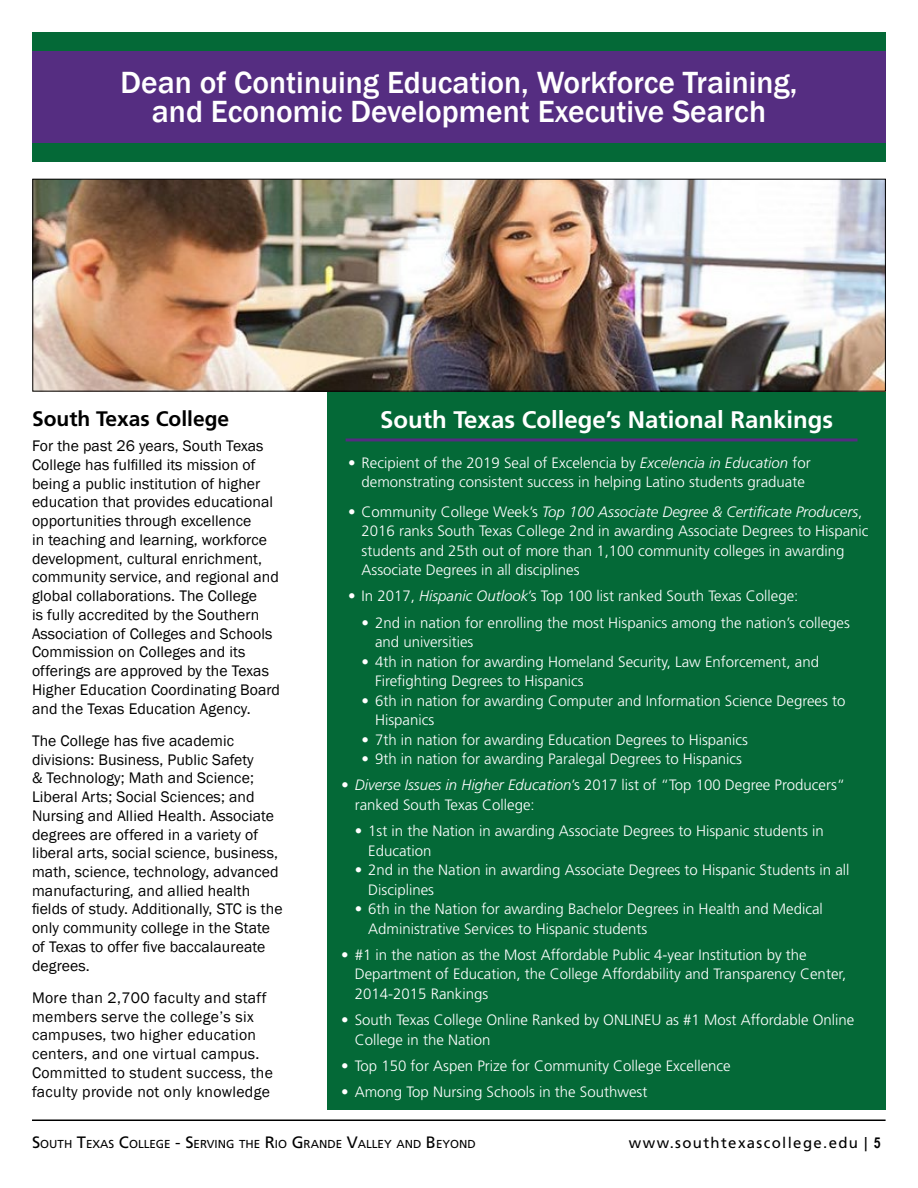
<style>
.page{position:relative;width:918px;height:1188px;background:#fff}
.page>*{position:absolute;margin:0;border:0;box-sizing:border-box;transform-origin:0 0}
.t1{font:500 31.5px/28.5px "Franklin Gothic";color:#fff;text-align:center}
.t2{font:700 24px "Frutiger";color:#fff}
.t3{font:700 21px "Frutiger";color:#000}
.t4{font:15.75px/18.8px "Franklin Gothic";letter-spacing:.005em;color:#000}
.t5{font:300 15px/19.5px "Frutiger";color:#fff}
.t6{font:15px "Frutiger";letter-spacing:.09em;color:#000}
.t7{font:11.55px "Frutiger";color:#000}
.s1{font-style:italic}
.s2{font-size:16.5px}
.s3{font-family:"Arial Narrow";font-weight:700}
</style>
<div class="page">
<hr style="left:32px;top:1120px;width:854px;height:1px;background:#000">
<div style="left:32px;top:51px;width:854px;height:92px;background:#552d81"></div>
<div style="left:32px;top:32px;width:854px;height:19px;background:#046937"></div>
<div style="left:32px;top:143px;width:854px;height:19px;background:#046937"></div>
<div style="left:328px;top:392px;width:558px;height:718px;background:#046937"></div>
<hr style="left:346px;top:438px;width:512px;height:3px;background:#552d81">
<img style="left:34px;top:181px;width:850px;height:209px">
<div style="left:32px;top:179px;width:854px;height:213px;border:1px solid #000"></div>
<h1 class="t1" style="left:121px;top:69px;width:678px">Dean of Continuing Education, Workforce Training, and Economic Development Executive Search</h1>
<h3 class="t3" style="left:32px;top:406px;width:199px">South Texas College</h3>
<p class="t4" style="left:32px;top:437px;width:249px">For the past 26 years, South Texas College has fulfilled its mission of being a public institution of higher education that provides educational opportunities through excellence<br>in teaching and learning, workforce development, cultural enrichment, community service, and regional and global collaborations. The College<br>is fully accredited by the Southern Association of Colleges and Schools Commission on Colleges and its offerings are approved by the Texas Higher Education Coordinating Board and the Texas Education Agency.</p>
<p class="t4" style="left:32px;top:732px;width:252px">The College has five academic divisions: Business, Public Safety<br>&amp; Technology; Math and Science; Liberal Arts; Social Sciences; and Nursing and Allied Health. Associate degrees are offered in a variety of liberal arts, social science, business, math, science, technology, advanced manufacturing, and allied health fields of study. Additionally, STC is the only community college in the State of Texas to offer five baccalaureate degrees.</p>
<p class="t4" style="left:32px;top:989px;width:242px">More than 2,700 faculty and staff members serve the college’s six campuses, two higher education centers, and one virtual campus.<br>Committed to student success, the faculty provide not only knowledge</p>
<h2 class="t2" style="left:380px;top:406px;width:455px">South Texas College’s National Rankings</h2>
<p class="t5" style="left:348px;top:453px;width:464px;text-align:center">• Recipient of the 2019 Seal of Excelencia by <span class="s1">Excelencia in Education</span> for demonstrating consistent success in helping Latino students graduate</p>
<p class="t5" style="left:362px;top:502px;width:509px;text-indent:-14px">• Community College Week’s <span class="s1">Top 100 Associate Degree &amp; Certificate Producers</span>, 2016 ranks South Texas College 2nd in awarding Associate Degrees to Hispanic students and 25th out of more than 1,100 community colleges in awarding Associate Degrees in all disciplines</p>
<p class="t5" style="left:348px;top:586px;width:452px">• In 2017, <span class="s1">Hispanic Outlook</span>’s Top 100 list ranked South Texas College:</p>
<p class="t5" style="left:375px;top:613px;width:476px;text-indent:-14px">• 2nd in nation for enrolling the most Hispanics among the nation’s colleges and universities</p>
<p class="t5" style="left:375px;top:652px;width:445px;text-indent:-14px">• 4th in nation for awarding Homeland Security, Law Enforcement, and<br>Firefighting Degrees to Hispanics</p>
<p class="t5" style="left:375px;top:691px;width:472px;text-indent:-14px">• 6th in nation for awarding Computer and Information Science Degrees to<br>Hispanics</p>
<p class="t5" style="left:362px;top:730px;width:388px">• 7th in nation for awarding Education Degrees to Hispanics</p>
<p class="t5" style="left:362px;top:749px;width:382px">• 9th in nation for awarding Paralegal Degrees to Hispanics</p>
<p class="t5" style="left:355px;top:775px;width:492px;text-indent:-14px"><span class="s1">• Diverse Issues in Higher Education</span>’s 2017 list of “Top 100 Degree Producers“ ranked South Texas College:</p>
<p class="t5" style="left:368px;top:821px;width:457px;text-indent:-14px">• 1st in the Nation in awarding Associate Degrees to Hispanic students in<br>Education</p>
<p class="t5" style="left:368px;top:860px;width:483px;text-indent:-14px">• 2nd in the Nation in awarding Associate Degrees to Hispanic Students in all<br>Disciplines</p>
<p class="t5" style="left:368px;top:899px;width:456px;text-indent:-14px">• 6th in the Nation for awarding Bachelor Degrees in Health and Medical<br>Administrative Services to Hispanic students</p>
<p class="t5" style="left:355px;top:945px;width:493px;text-indent:-14px">• #1 in the nation as the Most Affordable Public 4-year Institution by the<br>Department of Education, the College Affordability and Transparency Center,<br>2014-2015 Rankings</p>
<p class="t5" style="left:355px;top:1010px;width:501px;text-indent:-14px">• South Texas College Online Ranked by ONLINEU as #1 Most Affordable Online<br>College in the Nation</p>
<p class="t5" style="left:341px;top:1056px;width:391px">• Top 150 for Aspen Prize for Community College Excellence</p>
<p class="t5" style="left:341px;top:1082px;width:308px">• Among Top Nursing Schools in the Southwest</p>
<p class="t7" style="left:32px;top:1137px;width:445px"><span class="s2">S</span>OUTH <span class="s2">T</span>EXAS <span class="s2">C</span>OLLEGE <span class="s2">- S</span>ERVING THE <span class="s2">R</span>IO <span class="s2">G</span> RANDE <span class="s2">V</span>ALLEY AND <span class="s2">B</span>EYOND</p>
<p class="t6" style="left:629px;top:1134px;width:253px">www.southtexascollege.edu <span class="s3">| 5</span></p>
</div>
